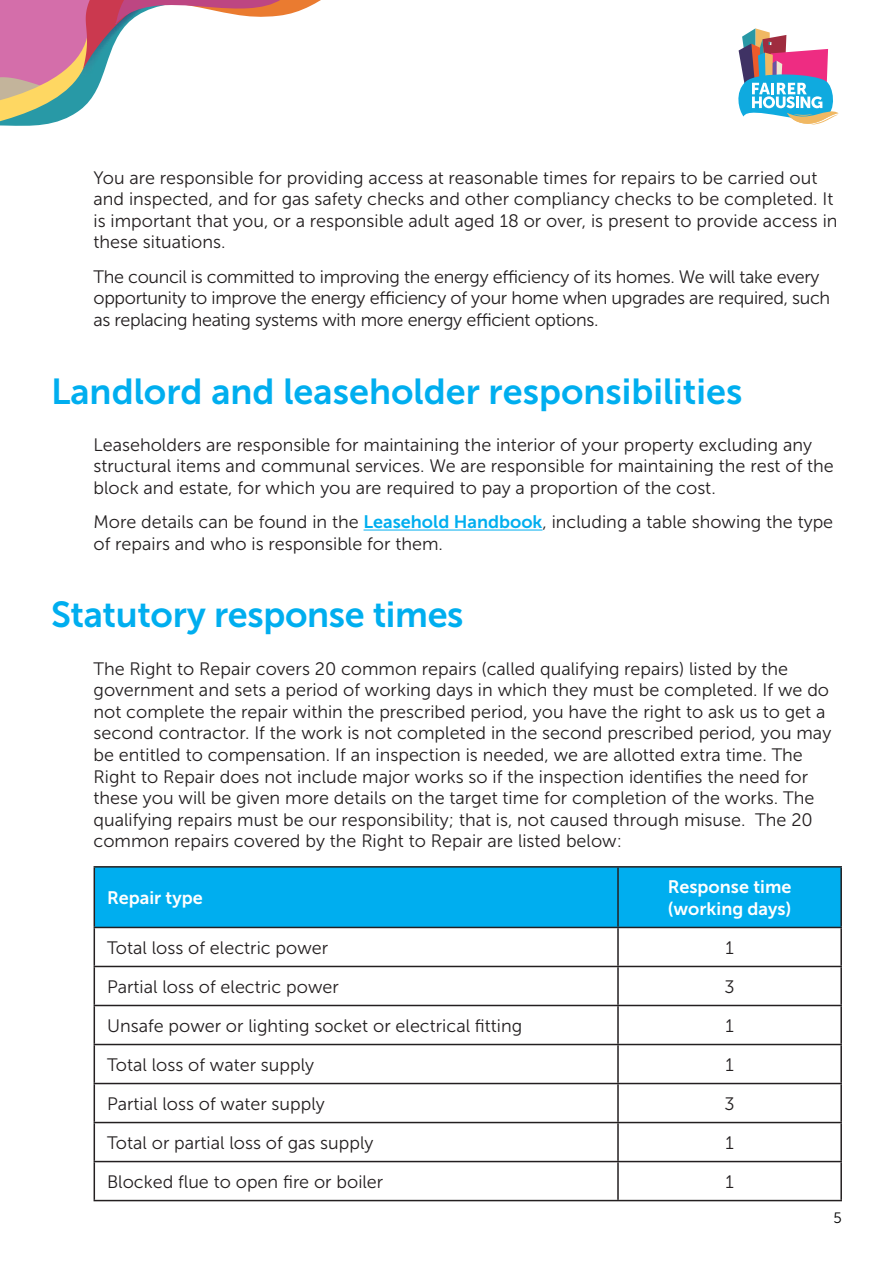
<style>
.page{position:relative;width:893px;height:1263px;background:#fff}
.page>*{position:absolute;margin:0;border:0;box-sizing:border-box;transform-origin:0 0}
.Heading{font:36px "Museo Sans 700";color:#00aeef}
.Paragraph{font:18px/21.6px "Museo Sans 300";color:#231f20}
.Paragraph-2{font:18px/21.6px "Museo Sans 300";letter-spacing:-.02em;color:#231f20}
.Table_body{font:18px "Museo Sans 300";color:#231f20}
.Table_Header{font:18px/21.6px "Museo Sans 700";color:#fff}
.t1{font:15px "Museo Sans 300";color:#000}
.s1{font-family:"Museo Sans 700";color:#00aeef}
</style>
<div class="page">
<svg style="left:0;top:0;width:321px;height:126px"></svg>
<svg style="left:738px;top:28px;width:101px;height:97px"></svg>
<hr style="left:364px;top:530px;width:178px;height:1px;background:#00aeef">
<div style="left:95px;top:867px;width:745px;height:60px;background:#00aeef"></div>
<hr style="left:94px;top:866px;width:524px;height:1px;background:#231f20">
<hr style="left:618px;top:866px;width:224px;height:1px;background:#231f20">
<hr style="left:94px;top:927px;width:524px;height:1px;background:#231f20">
<hr style="left:618px;top:927px;width:224px;height:1px;background:#231f20">
<hr style="left:94px;top:966px;width:524px;height:1px;background:#231f20">
<hr style="left:618px;top:966px;width:224px;height:1px;background:#231f20">
<hr style="left:94px;top:1005px;width:524px;height:1px;background:#231f20">
<hr style="left:618px;top:1005px;width:224px;height:1px;background:#231f20">
<hr style="left:94px;top:1044px;width:524px;height:1px;background:#231f20">
<hr style="left:618px;top:1044px;width:224px;height:1px;background:#231f20">
<hr style="left:94px;top:1083px;width:524px;height:1px;background:#231f20">
<hr style="left:618px;top:1083px;width:224px;height:1px;background:#231f20">
<hr style="left:94px;top:1122px;width:524px;height:1px;background:#231f20">
<hr style="left:618px;top:1122px;width:224px;height:1px;background:#231f20">
<hr style="left:94px;top:1161px;width:524px;height:1px;background:#231f20">
<hr style="left:618px;top:1161px;width:224px;height:1px;background:#231f20">
<hr style="left:94px;top:1200px;width:524px;height:1px;background:#231f20">
<hr style="left:618px;top:1200px;width:224px;height:1px;background:#231f20">
<hr style="left:94px;top:867px;width:1px;height:60px;background:#231f20">
<hr style="left:94px;top:928px;width:1px;height:38px;background:#231f20">
<hr style="left:94px;top:967px;width:1px;height:38px;background:#231f20">
<hr style="left:94px;top:1006px;width:1px;height:38px;background:#231f20">
<hr style="left:94px;top:1045px;width:1px;height:38px;background:#231f20">
<hr style="left:94px;top:1084px;width:1px;height:38px;background:#231f20">
<hr style="left:94px;top:1123px;width:1px;height:38px;background:#231f20">
<hr style="left:94px;top:1162px;width:1px;height:38px;background:#231f20">
<hr style="left:617px;top:867px;width:2px;height:60px;background:#231f20">
<hr style="left:840px;top:867px;width:2px;height:60px;background:#231f20">
<hr style="left:617px;top:928px;width:2px;height:38px;background:#231f20">
<hr style="left:840px;top:928px;width:2px;height:38px;background:#231f20">
<hr style="left:617px;top:967px;width:2px;height:38px;background:#231f20">
<hr style="left:840px;top:967px;width:2px;height:38px;background:#231f20">
<hr style="left:617px;top:1006px;width:2px;height:38px;background:#231f20">
<hr style="left:840px;top:1006px;width:2px;height:38px;background:#231f20">
<hr style="left:617px;top:1045px;width:2px;height:38px;background:#231f20">
<hr style="left:840px;top:1045px;width:2px;height:38px;background:#231f20">
<hr style="left:617px;top:1084px;width:2px;height:38px;background:#231f20">
<hr style="left:840px;top:1084px;width:2px;height:38px;background:#231f20">
<hr style="left:617px;top:1123px;width:2px;height:38px;background:#231f20">
<hr style="left:840px;top:1123px;width:2px;height:38px;background:#231f20">
<hr style="left:617px;top:1162px;width:2px;height:38px;background:#231f20">
<hr style="left:840px;top:1162px;width:2px;height:38px;background:#231f20">
<p class="Paragraph" style="left:94px;top:167px;width:746px">You are responsible for providing access at reasonable times for repairs to be carried out and inspected, and for gas safety checks and other compliancy checks to be completed. It is important that you, or a responsible adult aged 18 or over, is present to provide access in these situations.</p>
<p class="Paragraph-2" style="left:94px;top:266px;width:738px">The council is committed to improving the energy efficiency of its homes. We will take every opportunity to improve the energy efficiency of your home when upgrades are required, such as replacing heating systems with more energy efficient options.</p>
<p class="Heading" style="left:51px;top:371px;width:693px">Landlord and leaseholder responsibilities</p>
<p class="Paragraph" style="left:94px;top:434px;width:742px">Leaseholders are responsible for maintaining the interior of your property excluding any structural items and communal services. We are responsible for maintaining the rest of the block and estate, for which you are required to pay a proportion of the cost.</p>
<p class="Paragraph" style="left:94px;top:511px;width:741px">More details can be found in the <span class="s1">Leasehold Handbook</span>, including a table showing the type of repairs and who is responsible for them.</p>
<p class="Heading" style="left:51px;top:595px;width:414px">Statutory response times</p>
<p class="Paragraph" style="left:94px;top:658px;width:739px">The Right to Repair covers 20 common repairs (called qualifying repairs) listed by the government and sets a period of working days in which they must be completed. If we do not complete the repair within the prescribed period, you have the right to ask us to get a second contractor. If the work is not completed in the second prescribed period, you may be entitled to compensation. If an inspection is needed, we are allotted extra time. The Right to Repair does not include major works so if the inspection identifies the need for these you will be given more details on the target time for completion of the works. The qualifying repairs must be our responsibility; that is, not caused through misuse. The 20 common repairs covered by the Right to Repair are listed below:</p>
<p class="Table_Header" style="left:107px;top:887px;width:97px">Repair type</p>
<p class="Table_Header" style="left:668px;top:876px;width:125px">Response time (working days)</p>
<p class="Table_body" style="left:107px;top:938px;width:223px">Total loss of electric power</p>
<p class="Table_body" style="left:725px;top:938px;width:10px">1</p>
<p class="Table_body" style="left:107px;top:977px;width:233px">Partial loss of electric power</p>
<p class="Table_body" style="left:724px;top:977px;width:12px">3</p>
<p class="Table_body" style="left:107px;top:1016px;width:417px">Unsafe power or lighting socket or electrical fitting</p>
<p class="Table_body" style="left:725px;top:1016px;width:10px">1</p>
<p class="Table_body" style="left:107px;top:1055px;width:209px">Total loss of water supply</p>
<p class="Table_body" style="left:725px;top:1055px;width:10px">1</p>
<p class="Table_body" style="left:107px;top:1094px;width:219px">Partial loss of water supply</p>
<p class="Table_body" style="left:724px;top:1094px;width:12px">3</p>
<p class="Table_body" style="left:107px;top:1133px;width:268px">Total or partial loss of gas supply</p>
<p class="Table_body" style="left:725px;top:1133px;width:10px">1</p>
<p class="Table_body" style="left:107px;top:1172px;width:278px">Blocked flue to open fire or boiler</p>
<p class="Table_body" style="left:725px;top:1172px;width:10px">1</p>
<p class="t1" style="left:834px;top:1210px;width:10px">5</p>
</div>
